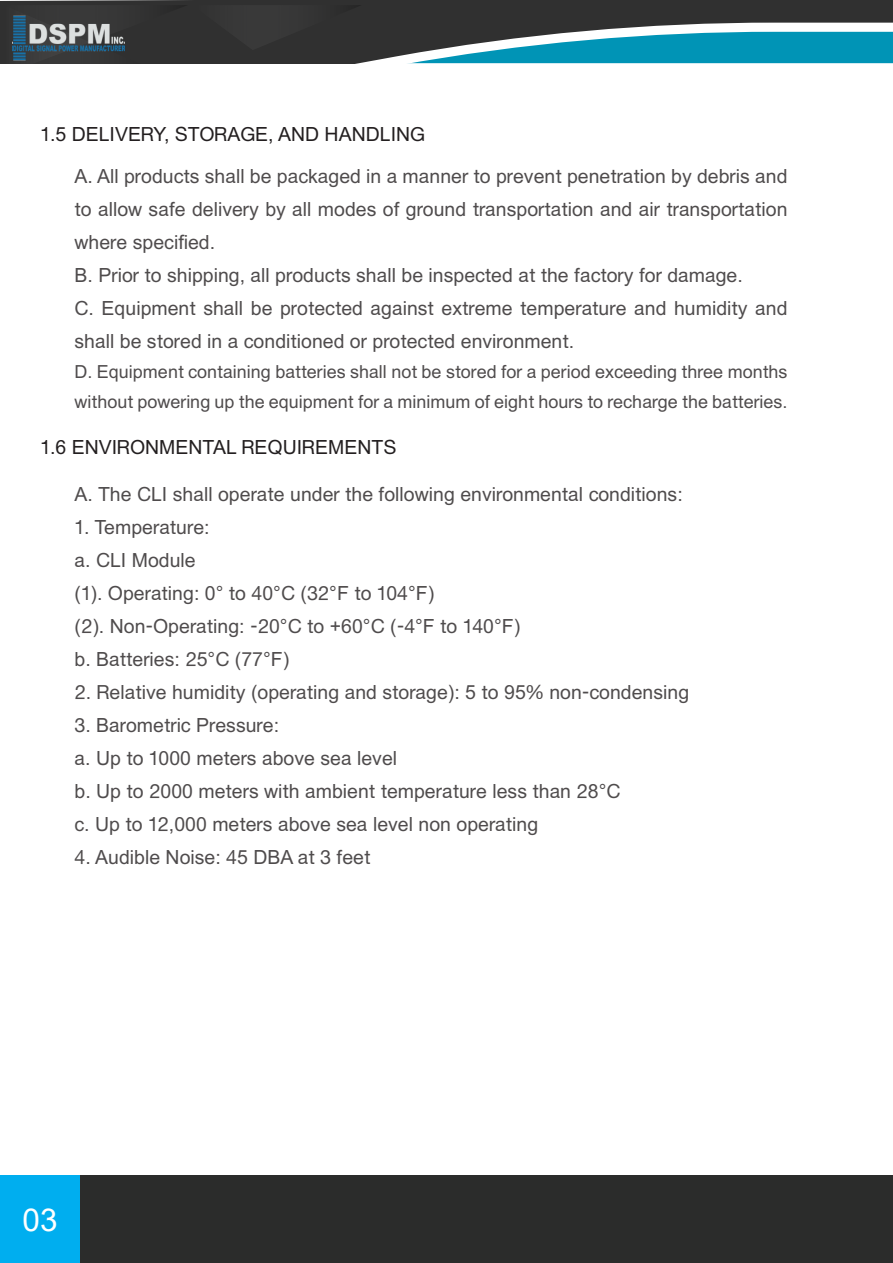
<style>
.page{position:relative;width:893px;height:1263px;background:#fff}
.page>*{position:absolute;margin:0;border:0;box-sizing:border-box;transform-origin:0 0}
.t1{font:31.5px "Arial";color:#fff}
.t2{font:19.5px/33px "i OS";color:#231f20}
.t3{font:18px/30px "i OS";color:#231f20}
</style>
<div class="page">
<hr style="left:0;top:1px;width:893px;height:3px;background:#303030">
<svg style="left:0;top:4px;width:893px;height:59px;background:#395d66"></svg>
<svg style="left:13px;top:5px;width:111px;height:58px;background:#505a60"></svg>
<div style="left:0;top:1175px;width:893px;height:88px;background:#2b2c2b"></div>
<div style="left:0;top:1175px;width:80px;height:88px;background:#00aeef"></div>
<p class="t2" style="left:40px;top:118px;width:386px">1.5 DELIVERY, STORAGE, AND HANDLING</p>
<p class="t2" style="left:75px;top:160px;width:714px">A. All products shall be packaged in a manner to prevent penetration by debris and to allow safe delivery by all modes of ground transportation and air transportation where specified.<br>B. Prior to shipping, all products shall be inspected at the factory for damage.<br>C. Equipment shall be protected against extreme temperature and humidity and shall be stored in a conditioned or protected environment.</p>
<p class="t3" style="left:75px;top:357px;width:714px">D. Equipment containing batteries shall not be stored for a period exceeding three months without powering up the equipment for a minimum of eight hours to recharge the batteries.</p>
<p class="t2" style="left:40px;top:431px;width:357px">1.6 ENVIRONMENTAL REQUIREMENTS</p>
<p class="t2" style="left:75px;top:478px;width:610px">A. The CLI shall operate under the following environmental conditions:</p>
<p class="t2" style="left:75px;top:511px;width:447px">1. Temperature:<br>a. CLI Module<br>(1). Operating: 0° to 40°C (32°F to 104°F)<br>(2). Non-Operating: -20°C to +60°C (-4°F to 140°F) b. Batteries: 25°C (77°F)</p>
<p class="t2" style="left:75px;top:676px;width:616px">2. Relative humidity (operating and storage): 5 to 95% non-condensing</p>
<p class="t2" style="left:75px;top:709px;width:548px">3. Barometric Pressure:<br>a. Up to 1000 meters above sea level<br>b. Up to 2000 meters with ambient temperature less than 28°C c. Up to 12,000 meters above sea level non operating</p>
<p class="t2" style="left:75px;top:841px;width:297px">4. Audible Noise: 45 DBA at 3 feet</p>
<p class="t1" style="left:23px;top:1198px;width:37px">03</p>
</div>
